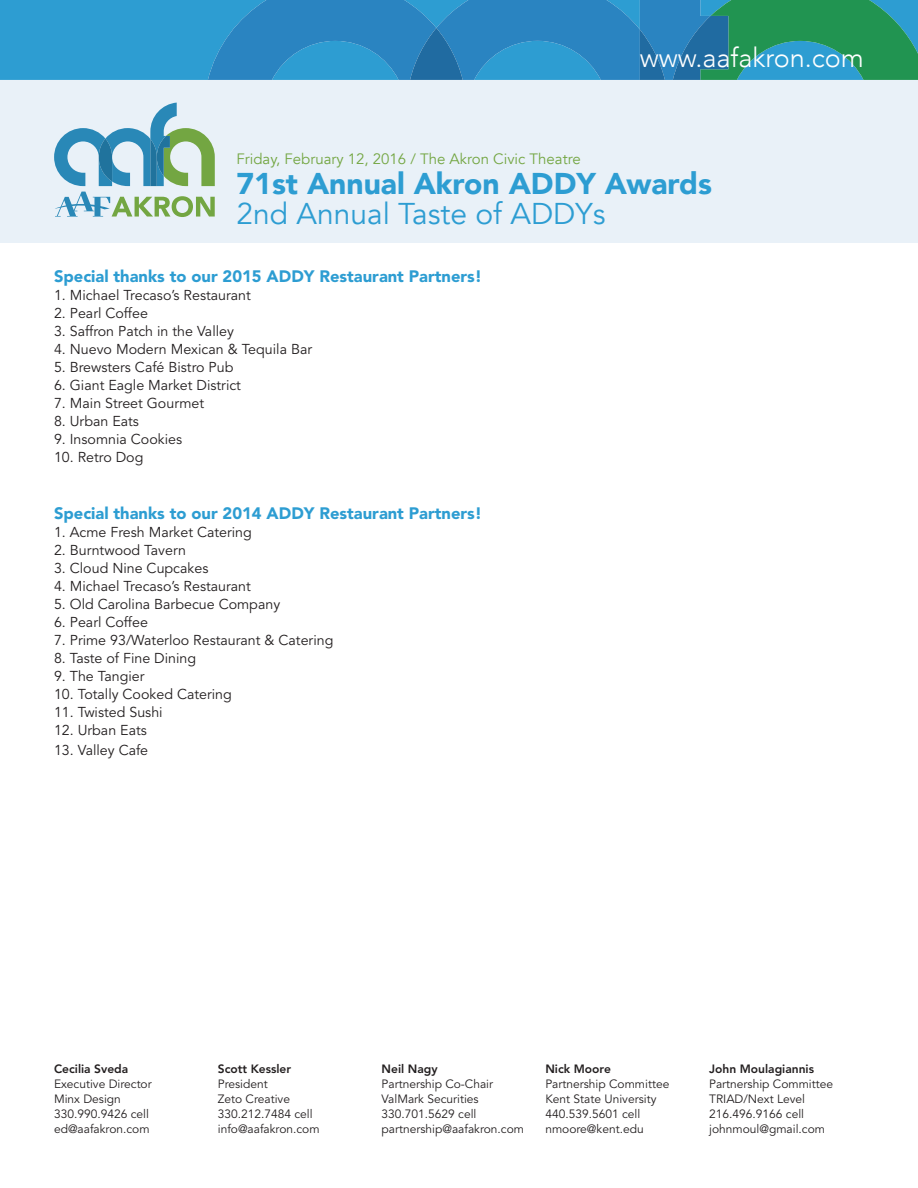
<style>
.page{position:relative;width:918px;height:1188px;background:#fff}
.page>*{position:absolute;margin:0;border:0;box-sizing:border-box;transform-origin:0 0}
.t1{font:900 30px "Avenir";color:#2d9dd2}
.t2{font:30px "Avenir";color:#2d9dd2}
.t3{font:300 27px "Avenir";color:#fff}
.t4{font:900 16.5px "Avenir LT Std";color:#2d9dd2}
.t5{font:15px "Avenir";color:#73a642}
.t6{font:14.25px "Avenir LT Std";color:#231f20}
.t7{font:12px/15px "Avenir LT Std";color:#231f20}
.t8{font:800 12px "Avenir LT Std";color:#231f20}
</style>
<div class="page">
<div style="left:0;top:80px;width:918px;height:163px;background:#e9f1f8"></div>
<div style="left:0;top:0;width:208px;height:80px;background:#2d9dd2"></div>
<svg style="left:54px;top:103px;width:161px;height:83px"></svg>
<svg style="left:55px;top:192px;width:160px;height:25px"></svg>
<svg style="left:208px;top:0;width:710px;height:80px"></svg>
<h2 class="t3" style="left:640px;top:40px;width:226px">www.aafakron.com</h2>
<p class="t5" style="left:237px;top:149px;width:346px">Friday, February 12, 2016 / The Akron Civic Theatre</p>
<h1 class="t1" style="left:237px;top:164px;width:477px">71st Annual Akron ADDY Awards</h1>
<h1 class="t2" style="left:237px;top:194px;width:371px">2nd Annual Taste of ADDYs</h1>
<p class="t4" style="left:54px;top:270px;width:430px">Special thanks to our 2015 ADDY Restaurant Partners!</p>
<p class="t6" style="left:54px;top:289px;width:198px">1. Michael Trecaso’s Restaurant</p>
<p class="t6" style="left:54px;top:307px;width:95px">2. Pearl Coffee</p>
<p class="t6" style="left:54px;top:325px;width:182px">3. Saffron Patch in the Valley</p>
<p class="t6" style="left:54px;top:343px;width:260px">4. Nuevo Modern Mexican &amp; Tequila Bar</p>
<p class="t6" style="left:54px;top:361px;width:181px">5. Brewsters Café Bistro Pub</p>
<p class="t6" style="left:54px;top:379px;width:189px">6. Giant Eagle Market District</p>
<p class="t6" style="left:54px;top:397px;width:152px">7. Main Street Gourmet</p>
<p class="t6" style="left:54px;top:415px;width:86px">8. Urban Eats</p>
<p class="t6" style="left:54px;top:433px;width:130px">9. Insomnia Cookies</p>
<p class="t6" style="left:54px;top:451px;width:91px">10. Retro Dog</p>
<p class="t4" style="left:54px;top:507px;width:430px">Special thanks to our 2014 ADDY Restaurant Partners!</p>
<p class="t6" style="left:54px;top:526px;width:199px">1. Acme Fresh Market Catering</p>
<p class="t6" style="left:54px;top:544px;width:133px">2. Burntwood Tavern</p>
<p class="t6" style="left:54px;top:562px;width:156px">3. Cloud Nine Cupcakes</p>
<p class="t6" style="left:54px;top:580px;width:198px">4. Michael Trecaso’s Restaurant</p>
<p class="t6" style="left:54px;top:598px;width:228px">5. Old Carolina Barbecue Company</p>
<p class="t6" style="left:54px;top:616px;width:95px">6. Pearl Coffee</p>
<p class="t6" style="left:54px;top:634px;width:281px">7. Prime 93/Waterloo Restaurant &amp; Catering</p>
<p class="t6" style="left:54px;top:652px;width:144px">8. Taste of Fine Dining</p>
<p class="t6" style="left:54px;top:670px;width:92px">9. The Tangier</p>
<p class="t6" style="left:54px;top:688px;width:179px">10. Totally Cooked Catering</p>
<p class="t6" style="left:54px;top:706px;width:110px">11. Twisted Sushi</p>
<p class="t6" style="left:54px;top:724px;width:94px">12. Urban Eats</p>
<p class="t6" style="left:54px;top:744px;width:96px">13. Valley Cafe</p>
<p class="t8" style="left:54px;top:1064px;width:76px">Cecilia Sveda</p>
<p class="t7" style="left:54px;top:1077px;width:99px">Executive Director<br>Minx Design<br>330.990.9426 cell ed@aafakron.com</p>
<p class="t8" style="left:218px;top:1064px;width:75px">Scott Kessler</p>
<p class="t7" style="left:218px;top:1077px;width:103px">President<br>Zeto Creative<br>330.212.7484 cell info@aafakron.com</p>
<p class="t8" style="left:382px;top:1064px;width:58px">Neil Nagy</p>
<p class="t7" style="left:382px;top:1077px;width:144px">Partnership Co-Chair<br>ValMark Securities<br>330.701.5629 cell partnership@aafakron.com</p>
<p class="t8" style="left:545px;top:1064px;width:67px">Nick Moore</p>
<p class="t7" style="left:545px;top:1077px;width:125px">Partnership Committee<br>Kent State University<br>440.539.5601 cell nmoore@kent.edu</p>
<p class="t8" style="left:709px;top:1064px;width:106px">John Moulagiannis</p>
<p class="t7" style="left:709px;top:1077px;width:125px">Partnership Committee<br>TRIAD/Next Level<br>216.496.9166 cell johnmoul@gmail.com</p>
</div>
